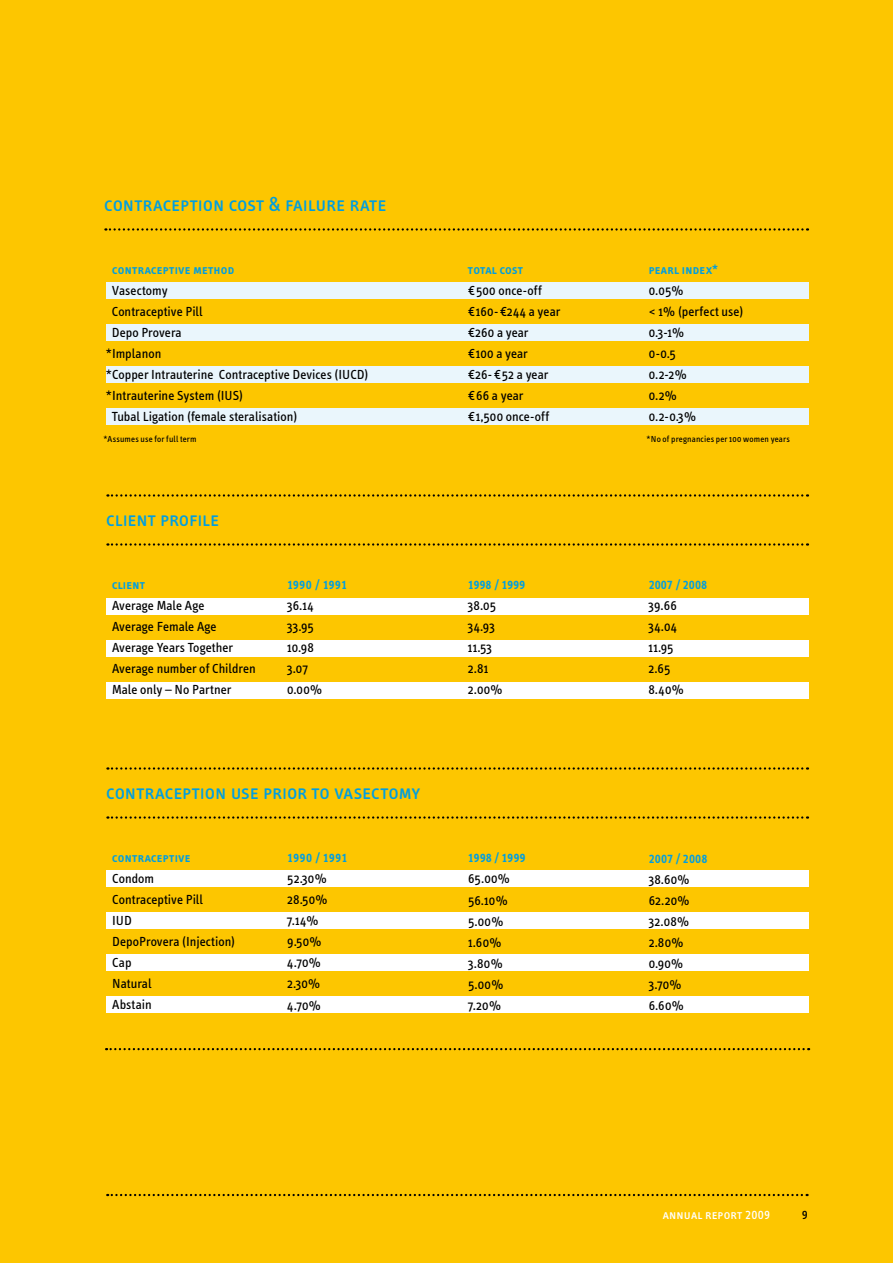
<style>
.page{position:relative;width:893px;height:1263px;background:#fdc600}
.page>*{position:absolute;margin:0;border:0;box-sizing:border-box;transform-origin:0 0}
.t1{font:21px "Info Text Book Caps";letter-spacing:-.005em;color:#009ee0}
.t2{font:13.5px/21px "Info Text";letter-spacing:.005em;color:#000}
.t3{font:13.5px "Info Text Semi Bold Caps";letter-spacing:.01em;color:#009ee0}
.t4{font:13.5px "Info Text Book Caps";letter-spacing:.01em;color:#fff}
.t5{font:13.5px "Info Text Book Caps";color:#000}
.t6{font:9px "Info Text";letter-spacing:.015em;color:#000}
.s1{font-family:"Info Euro"}
</style>
<div class="page">
<svg style="left:107px;top:1194px;width:701px;height:2px"></svg>
<div style="left:106px;top:282px;width:702px;height:17px;background:#eaf6fc"></div>
<div style="left:106px;top:324px;width:702px;height:17px;background:#eaf6fc"></div>
<div style="left:106px;top:366px;width:702px;height:17px;background:#eaf6fc"></div>
<div style="left:106px;top:408px;width:702px;height:17px;background:#eaf6fc"></div>
<svg style="left:105px;top:228px;width:703px;height:3px"></svg>
<svg style="left:107px;top:494px;width:701px;height:3px"></svg>
<svg style="left:107px;top:543px;width:701px;height:3px"></svg>
<div style="left:106px;top:598px;width:702px;height:17px;background:#fff"></div>
<div style="left:106px;top:640px;width:702px;height:17px;background:#fff"></div>
<div style="left:106px;top:682px;width:702px;height:17px;background:#fff"></div>
<svg style="left:106px;top:1048px;width:703px;height:2px"></svg>
<svg style="left:107px;top:767px;width:701px;height:3px"></svg>
<svg style="left:107px;top:816px;width:701px;height:3px"></svg>
<div style="left:106px;top:870px;width:702px;height:17px;background:#fff"></div>
<div style="left:106px;top:912px;width:702px;height:17px;background:#fff"></div>
<div style="left:106px;top:954px;width:702px;height:17px;background:#fff"></div>
<div style="left:106px;top:996px;width:702px;height:17px;background:#fff"></div>
<h1 class="t1" style="left:104px;top:193px;width:284px">contraception cost &amp; failure rate</h1>
<p class="t3" style="left:112px;top:262px;width:124px">contraceptive method</p>
<p class="t2" style="left:112px;top:280px;width:57px">Vasectomy</p>
<p class="t2" style="left:112px;top:302px;width:92px">Contraceptive Pill</p>
<p class="t2" style="left:112px;top:323px;width:71px">Depo Provera</p>
<p class="t2" style="left:106px;top:344px;width:57px">*Implanon</p>
<p class="t2" style="left:106px;top:365px;width:264px">*Copper Intrauterine Contraceptive Devices (IUCD)</p>
<p class="t2" style="left:106px;top:386px;width:139px">*Intrauterine System (IUS)</p>
<p class="t2" style="left:112px;top:407px;width:187px">Tubal Ligation (female steralisation)</p>
<p class="t3" style="left:468px;top:262px;width:57px">total cost</p>
<p class="t3" style="left:649px;top:262px;width:71px">pearl index*</p>
<p class="t2" style="left:468px;top:281px;width:94px"><span class="s1">2</span>500 once-off<br><span class="s1">2</span>160-<span class="s1">2</span>244 a year<br><span class="s1">2</span>260 a year<br><span class="s1">2</span>100 a year<br><span class="s1">2</span>26-<span class="s1">2</span>52 a year<br><span class="s1">2</span>66 a year<br><span class="s1">2</span>1,500 once-off</p>
<p class="t2" style="left:649px;top:281px;width:96px">0.05%<br>&lt; 1% (perfect use)<br>0.3-1%<br>0-0.5<br>0.2-2%<br>0.2%<br>0.2-0.3%</p>
<p class="t6" style="left:104px;top:434px;width:94px">*Assumes use for full term</p>
<p class="t6" style="left:647px;top:434px;width:145px">*No of pregnancies per 100 women years</p>
<h1 class="t1" style="left:106px;top:508px;width:114px">client profile</h1>
<p class="t3" style="left:112px;top:577px;width:35px">client</p>
<p class="t3" style="left:287px;top:577px;width:62px">1990 / 1991</p>
<p class="t2" style="left:287px;top:596px;width:37px">36.14<br>33.95<br>10.98<br>3.07<br>0.00%</p>
<p class="t2" style="left:112px;top:595px;width:145px">Average Male Age<br>Average Female Age<br>Average Years Together<br>Average number of Children<br>Male only – No Partner</p>
<h1 class="t1" style="left:106px;top:781px;width:316px">contraception use prior to vasectomy</h1>
<p class="t3" style="left:112px;top:850px;width:80px">contraceptive</p>
<p class="t3" style="left:287px;top:850px;width:62px">1990 / 1991</p>
<p class="t2" style="left:287px;top:869px;width:42px">52.30%<br>28.50%<br>7.14%<br>9.50%<br>4.70%<br>2.30%<br>4.70%</p>
<p class="t2" style="left:112px;top:868px;width:125px">Condom<br>Contraceptive Pill<br>IUD<br>DepoProvera (Injection)<br>Cap<br>Natural<br>Abstain</p>
<p class="t3" style="left:468px;top:577px;width:59px">1998 / 1999</p>
<p class="t2" style="left:468px;top:596px;width:37px">38.05<br>34.93<br>11.53<br>2.81<br>2.00%</p>
<p class="t3" style="left:468px;top:850px;width:59px">1998 / 1999</p>
<p class="t2" style="left:468px;top:869px;width:44px">65.00%<br>56.10%<br>5.00%<br>1.60%<br>3.80%<br>5.00%<br>7.20%</p>
<p class="t3" style="left:649px;top:577px;width:60px">2007 / 2008</p>
<p class="t2" style="left:648px;top:596px;width:37px">39.66<br>34.04<br>11.95<br>2.65<br>8.40%</p>
<p class="t3" style="left:649px;top:850px;width:60px">2007 / 2008</p>
<p class="t2" style="left:649px;top:869px;width:43px">38.60%<br>62.20%<br>32.08%<br>2.80%<br>0.90%<br>3.70%<br>6.60%</p>
<p class="t4" style="left:663px;top:1207px;width:109px">annual report 2009</p>
<p class="t5" style="left:802px;top:1207px;width:8px">9</p>
</div>
